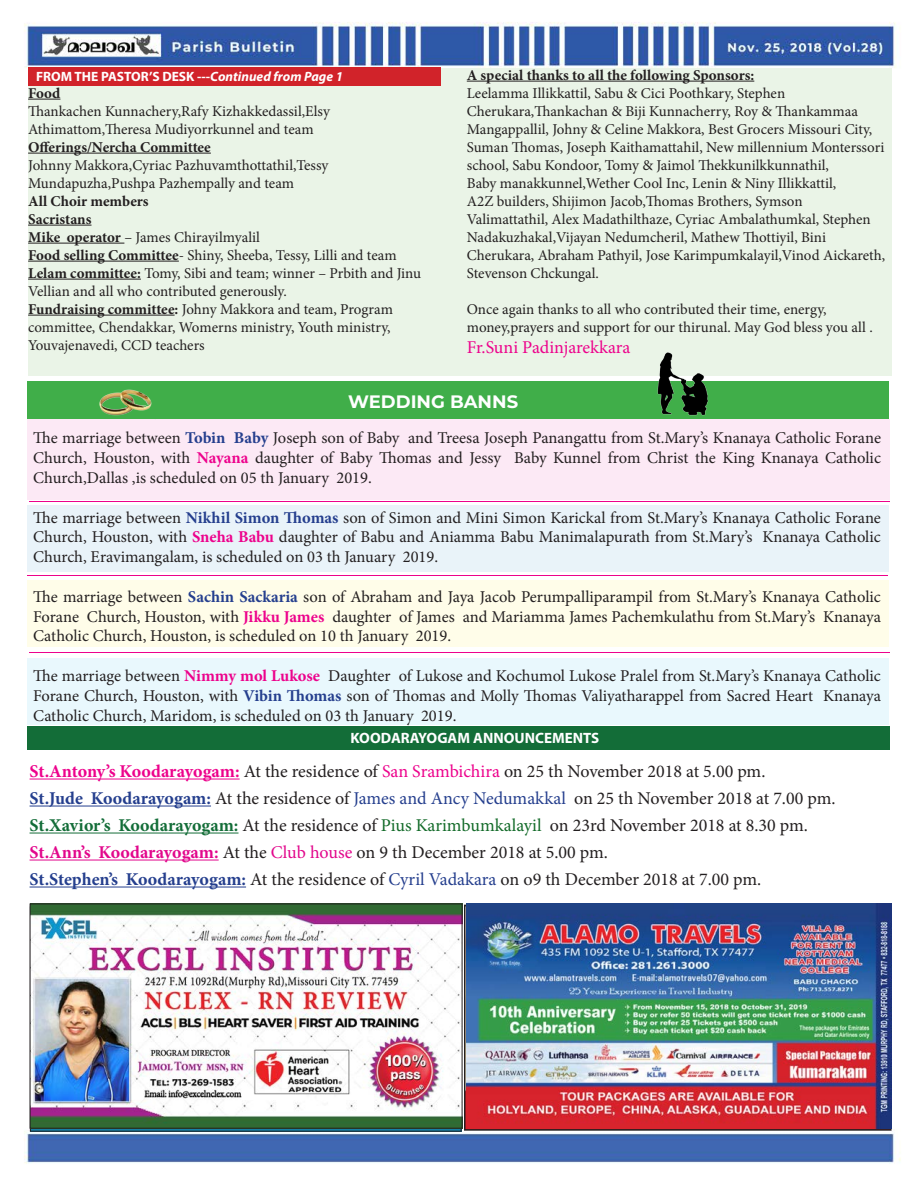
<style>
.page{position:relative;width:918px;height:1188px;background:#fff}
.page>*{position:absolute;margin:0;border:0;box-sizing:border-box;transform-origin:0 0}
.t1{font:18px "Minion Pro";color:#231f20}
.t2{font:18px "Minion Pro";color:#ed028c}
.t3{font:700 18px "Montserrat";color:#fff}
.t4{font:16.5px/19.8px "Minion Pro";color:#231f20;text-align:justify}
.t5{font:15px/18px "Minion Pro";color:#231f20}
.t6{font:700 15px "Minion Pro";color:#231f20}
.t7{font:700 15px "Myriad Pro";color:#fff}
.t8{font:700 13.5px "Myriad Pro";color:#fff}
.s1{font-style:italic}
.s2{font-weight:700}
.s3{font-weight:700;color:#253f8e}
.s4{font-weight:700;color:#ed028c}
.s5{color:#ed028c}
.s6{color:#253f8e}
.s7{font-weight:700;color:#136d38}
.s8{color:#136b29}
.s9{font-weight:700;color:#e2078c}
.s10{color:#e2078c}
</style>
<div class="page">
<img style="left:24px;top:22px;width:877px;height:1142px">
<div style="left:28px;top:69px;width:864px;height:307px;background:#eaf4e7"></div>
<img style="left:32px;top:906px;width:428px;height:221px">
<div style="left:30px;top:904px;width:432px;height:225px;border:1px solid #231f20"></div>
<img style="left:466px;top:904px;width:426px;height:224px">
<hr style="left:28px;top:99px;width:32px;height:1px;background:#231f20">
<hr style="left:28px;top:153px;width:183px;height:1px;background:#231f20">
<hr style="left:28px;top:225px;width:64px;height:1px;background:#231f20">
<hr style="left:28px;top:243px;width:96px;height:1px;background:#231f20">
<hr style="left:28px;top:261px;width:151px;height:1px;background:#231f20">
<hr style="left:28px;top:279px;width:113px;height:1px;background:#231f20">
<hr style="left:28px;top:315px;width:147px;height:1px;background:#231f20">
<hr style="left:467px;top:81px;width:287px;height:1px;background:#231f20">
<div style="left:28px;top:67px;width:413px;height:18px;background:#d1232a"></div>
<div style="left:27px;top:382px;width:861px;height:37px;background:#40ae49"></div>
<img style="left:642px;top:352px;width:69px;height:64px">
<img style="left:99px;top:389px;width:53px;height:27px">
<div style="left:27px;top:419px;width:863px;height:80px;background:#fce9f5"></div>
<div style="left:27px;top:505px;width:862px;height:67px;background:#e9f3f9"></div>
<div style="left:27px;top:581px;width:861px;height:66px;background:#fffde9"></div>
<div style="left:28px;top:658px;width:861px;height:67px;background:#e9f8fd"></div>
<hr style="left:29px;top:501px;width:861px;height:1px;background:#ed028c">
<hr style="left:27px;top:575px;width:861px;height:1px;background:#ed028c">
<hr style="left:29px;top:653px;width:861px;height:1px;background:#ed028c">
<div style="left:27px;top:726px;width:863px;height:24px;background:#136d38"></div>
<hr style="left:30px;top:779px;width:210px;height:1px;background:#ed028c">
<hr style="left:30px;top:806px;width:181px;height:1px;background:#253f8e">
<hr style="left:30px;top:833px;width:209px;height:1px;background:#136d38">
<hr style="left:30px;top:860px;width:189px;height:1px;background:#e2078c">
<hr style="left:30px;top:887px;width:216px;height:1px;background:#253f8e">
<p class="t8" style="left:36px;top:67px;width:308px">FROM THE PASTOR’S DESK ---<span class="s1">Continued from Page 1</span></p>
<p class="t6" style="left:28px;top:82px;width:34px">Food</p>
<p class="t5" style="left:28px;top:102px;width:303px">Thankachen Kunnachery,Rafy Kizhakkedassil,Elsy<br>Athimattom,Theresa Mudiyorrkunnel and team</p>
<p class="t6" style="left:28px;top:136px;width:184px">Offerings/Nercha Committee</p>
<p class="t5" style="left:28px;top:156px;width:302px">Johnny Makkora,Cyriac Pazhuvamthottathil,Tessy<br>Mundapuzha,Pushpa Pazhempally and team</p>
<p class="t6" style="left:28px;top:190px;width:122px">All Choir members</p>
<p class="t6" style="left:28px;top:208px;width:65px">Sacristans</p>
<p class="t5" style="left:28px;top:228px;width:233px"><span class="s2">Mike operator</span> – James Chirayilmyalil</p>
<p class="t5" style="left:28px;top:246px;width:370px"><span class="s2">Food selling Committee</span>- Shiny, Sheeba, Tessy, Lilli and team</p>
<p class="t5" style="left:28px;top:264px;width:395px"><span class="s2">Lelam committee:</span> Tomy, Sibi and team; winner – Prbith and Jinu<br>Vellian and all who contributed generously.</p>
<p class="t5" style="left:28px;top:300px;width:366px"><span class="s2">Fundraising committee:</span> Johny Makkora and team, Program committee, Chendakkar, Womerns ministry, Youth ministry,<br>Youvajenavedi, CCD teachers</p>
<p class="t6" style="left:467px;top:64px;width:289px">A special thanks to all the following Sponsors:</p>
<p class="t5" style="left:467px;top:84px;width:420px">Leelamma Illikkattil, Sabu &amp; Cici Poothkary, Stephen Cherukara,Thankachan &amp; Biji Kunnacherry, Roy &amp; Thankammaa Mangappallil, Johny &amp; Celine Makkora, Best Grocers Missouri City, Suman Thomas, Joseph Kaithamattahil, New millennium Monterssori school, Sabu Kondoor, Tomy &amp; Jaimol Thekkunilkkunnathil,<br>Baby manakkunnel,Wether Cool Inc, Lenin &amp; Niny Illikkattil,<br>A2Z builders, Shijimon Jacob,Thomas Brothers, Symson Valimattathil, Alex Madathilthaze, Cyriac Ambalathumkal, Stephen Nadakuzhakal,Vijayan Nedumcheril, Mathew Thottiyil, Bini Cherukara, Abraham Pathyil, Jose Karimpumkalayil,Vinod Aickareth, Stevenson Chckungal.</p>
<p class="t5" style="left:467px;top:300px;width:407px">Once again thanks to all who contributed their time, energy, money,prayers and support for our thirunal. May God bless you all .</p>
<p class="t2" style="left:467px;top:335px;width:165px">Fr.Suni Padinjarekkara</p>
<p class="t3" style="left:348px;top:389px;width:172px">WEDDING BANNS</p>
<p class="t4" style="left:33px;top:428px;width:849px">The marriage between <span class="s3">Tobin Baby</span> Joseph son of Baby and Treesa Joseph Panangattu from St.Mary’s Knanaya Catholic Forane Church, Houston, with <span class="s4">Nayana</span> daughter of Baby Thomas and Jessy Baby Kunnel from Christ the King Knanaya Catholic Church,Dallas ,is scheduled on 05 th January 2019.</p>
<p class="t4" style="left:33px;top:507px;width:849px">The marriage between <span class="s3">Nikhil Simon Thomas</span> son of Simon and Mini Simon Karickal from St.Mary’s Knanaya Catholic Forane Church, Houston, with <span class="s4">Sneha Babu</span> daughter of Babu and Aniamma Babu Manimalapurath from St.Mary’s Knanaya Catholic Church, Eravimangalam, is scheduled on 03 th January 2019.</p>
<p class="t4" style="left:33px;top:587px;width:849px">The marriage between <span class="s3">Sachin Sackaria</span> son of Abraham and Jaya Jacob Perumpalliparampil from St.Mary’s Knanaya Catholic Forane Church, Houston, with <span class="s4">Jikku James</span> daughter of James and Mariamma James Pachemkulathu from St.Mary’s Knanaya Catholic Church, Houston, is scheduled on 10 th January 2019.</p>
<p class="t4" style="left:33px;top:666px;width:849px">The marriage between <span class="s4">Nimmy mol Lukose</span> Daughter of Lukose and Kochumol Lukose Pralel from St.Mary’s Knanaya Catholic Forane Church, Houston, with <span class="s3">Vibin Thomas</span> son of Thomas and Molly Thomas Valiyatharappel from Sacred Heart Knanaya Catholic Church, Maridom, is scheduled on 03 th January 2019.</p>
<p class="t7" style="left:351px;top:728px;width:250px">KOODARAYOGAM ANNOUNCEMENTS</p>
<p class="t1" style="left:30px;top:759px;width:737px"><span class="s4">St.Antony’s Koodarayogam:</span> At the residence of <span class="s5">San Srambichira</span> on 25 th November 2018 at 5.00 pm.</p>
<p class="t1" style="left:30px;top:786px;width:807px"><span class="s3">St.Jude Koodarayogam:</span> At the residence of <span class="s6">James and Ancy Nedumakkal</span> on 25 th November 2018 at 7.00 pm.</p>
<p class="t1" style="left:30px;top:813px;width:780px"><span class="s7">St.Xavior’s Koodarayogam:</span> At the residence of <span class="s8">Pius Karimbumkalayil</span> on 23rd November 2018 at 8.30 pm.</p>
<p class="t1" style="left:30px;top:840px;width:580px"><span class="s9">St.Ann’s Koodarayogam:</span> At the <span class="s10">Club house</span> on 9 th December 2018 at 5.00 pm.</p>
<p class="t1" style="left:30px;top:867px;width:733px"><span class="s3">St.Stephen’s Koodarayogam:</span> At the residence of <span class="s6">Cyril Vadakara</span> on o9 th December 2018 at 7.00 pm.</p>
</div>
